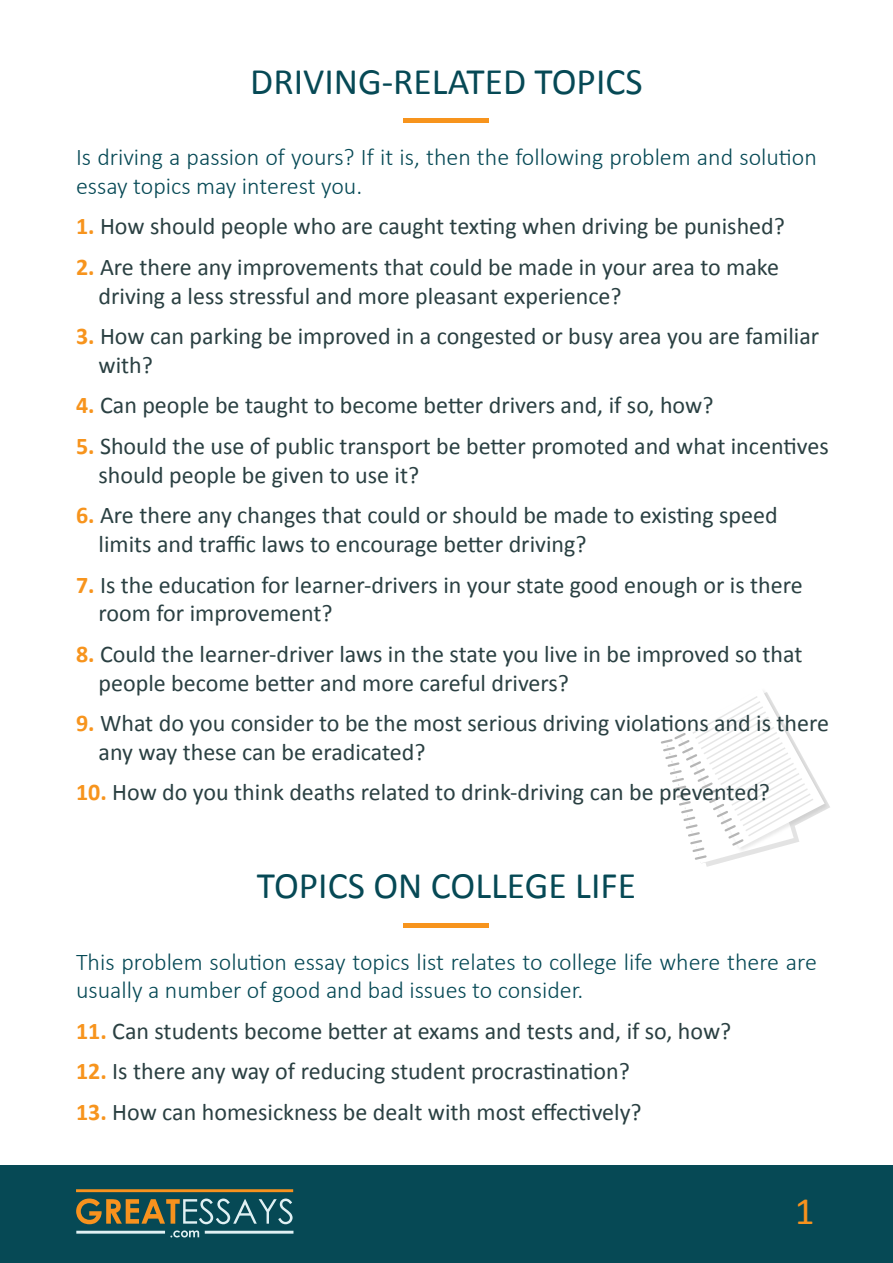
<style>
.page{position:relative;width:893px;height:1263px;background:#fff}
.page>*{position:absolute;margin:0;border:0;box-sizing:border-box;transform-origin:0 0}
.t1{font:39px "Calibri";color:#f7921e}
.t2{font:37.5px "Calibri";color:#064955}
.t3{font:24px/28.8px "Calibri";color:#2a4042}
.t4{font:300 24px/28.8px "Calibri";color:#064955}
.s1{font-weight:700;color:#f7941d}
</style>
<div class="page">
<div style="left:0;top:1165px;width:893px;height:98px;background:#064955"></div>
<svg style="left:76px;top:1198px;width:217px;height:26px"></svg>
<hr style="left:76px;top:1189px;width:217px;height:3px;background:#f7921e">
<hr style="left:76px;top:1231px;width:89px;height:2px;background:#e0f0f3">
<hr style="left:205px;top:1231px;width:88px;height:2px;background:#e0f0f3">
<svg style="left:170px;top:1230px;width:29px;height:7px"></svg>
<svg style="left:661px;top:691px;width:169px;height:176px"></svg>
<hr style="left:404px;top:119px;width:85px;height:4px;background:#f7941d">
<hr style="left:404px;top:923px;width:85px;height:4px;background:#f7941d">
<h2 class="t2" style="left:250px;top:58px;width:394px">DRIVING-RELATED TOPICS</h2>
<p class="t4" style="left:76px;top:142px;width:742px">Is driving a passion of yours? If it is, then the following problem and solution essay topics may interest you.</p>
<p class="t3" style="left:76px;top:212px;width:710px"><span class="s1">1.</span> How should people who are caught texting when driving be punished?</p>
<p class="t3" style="left:99px;top:253px;width:682px;text-indent:-22px"><span class="s1">2.</span> Are there any improvements that could be made in your area to make driving a less stressful and more pleasant experience?</p>
<p class="t3" style="left:99px;top:322px;width:722px;text-indent:-22px"><span class="s1">3.</span> How can parking be improved in a congested or busy area you are familiar with?</p>
<p class="t3" style="left:76px;top:391px;width:639px"><span class="s1">4.</span> Can people be taught to become better drivers and, if so, how?</p>
<p class="t3" style="left:99px;top:432px;width:732px;text-indent:-22px"><span class="s1">5.</span> Should the use of public transport be better promoted and what incentives should people be given to use it?</p>
<p class="t3" style="left:99px;top:501px;width:681px;text-indent:-22px"><span class="s1">6.</span> Are there any changes that could or should be made to existing speed limits and traffic laws to encourage better driving?</p>
<p class="t3" style="left:99px;top:570px;width:706px;text-indent:-22px"><span class="s1">7.</span> Is the education for learner-drivers in your state good enough or is there room for improvement?</p>
<p class="t3" style="left:99px;top:639px;width:705px;text-indent:-22px"><span class="s1">8.</span> Could the learner-driver laws in the state you live in be improved so that people become better and more careful drivers?</p>
<p class="t3" style="left:99px;top:709px;width:732px;text-indent:-22px"><span class="s1">9.</span> What do you consider to be the most serious driving violations and is there any way these can be eradicated?</p>
<p class="t3" style="left:76px;top:778px;width:695px"><span class="s1">10.</span> How do you think deaths related to drink-driving can be prevented?</p>
<h2 class="t2" style="left:257px;top:862px;width:381px">TOPICS ON COLLEGE LIFE</h2>
<p class="t4" style="left:76px;top:947px;width:742px">This problem solution essay topics list relates to college life where there are usually a number of good and bad issues to consider.</p>
<p class="t3" style="left:76px;top:1016px;width:657px"><span class="s1">11.</span> Can students become better at exams and tests and, if so, how?</p>
<p class="t3" style="left:76px;top:1057px;width:555px"><span class="s1">12.</span> Is there any way of reducing student procrastination?</p>
<p class="t3" style="left:76px;top:1097px;width:567px"><span class="s1">13.</span> How can homesickness be dealt with most effectively?</p>
<h1 class="t1" style="left:795px;top:1186px;width:21px">1</h1>
</div>
